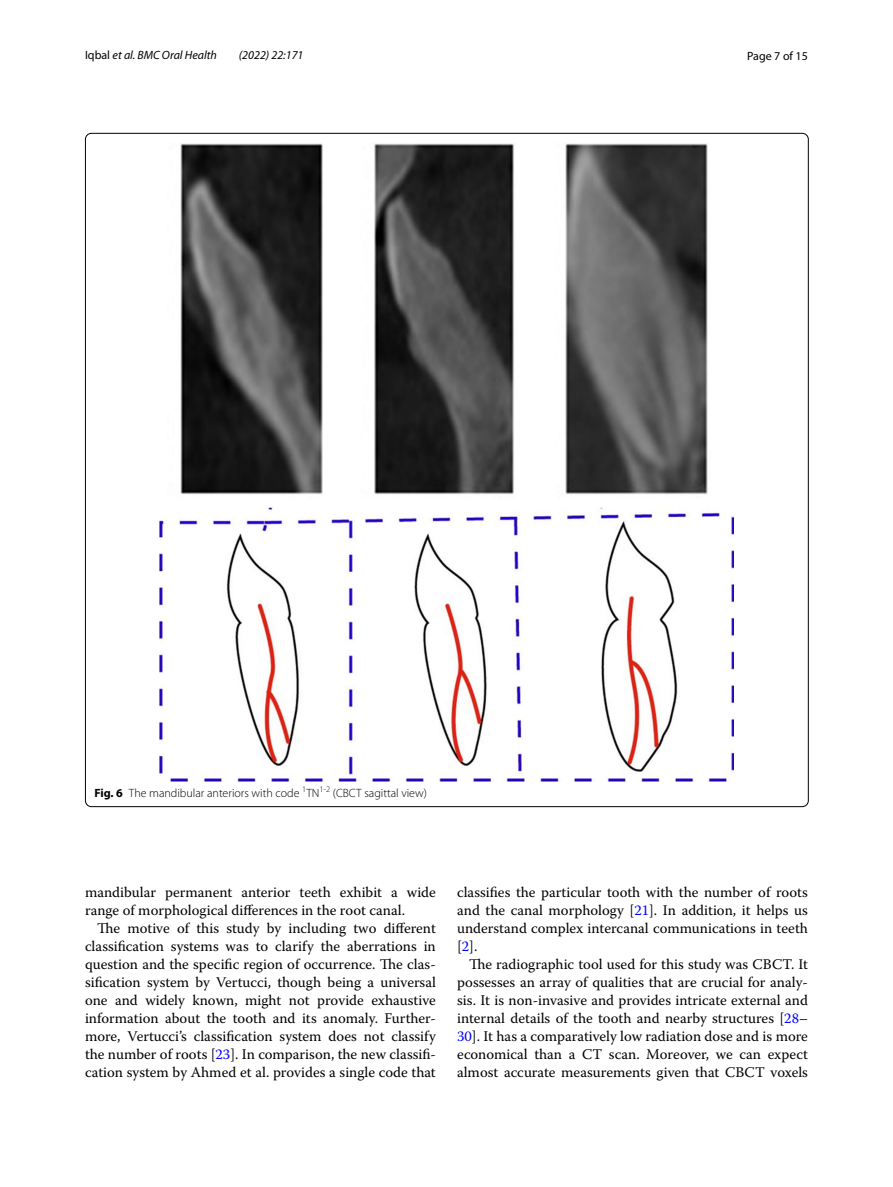
<style>
.page{position:relative;width:893px;height:1187px;background:#fff}
.page>*{position:absolute;margin:0;border:0;box-sizing:border-box;transform-origin:0 0}
.t1{font:14.7px/18px "Warnock Pro";color:#000;text-align:justify}
.t2{font:300 12px "Myriad Pro";color:#000}
.t3{font:italic 12px "Myriad Pro";color:#000}
.t4{font:12px "Myriad Pro";color:#000}
.s1{font-style:normal}
.s2{font-weight:700}
.s3{color:#00f}
</style>
<div class="page">
<img style="left:160px;top:143px;width:574px;height:638px">
<p class="t3" style="left:85px;top:48px;width:133px"><span class="s1">Iqbal</span> et al. BMC Oral Health</p>
<p class="t3" style="left:239px;top:48px;width:66px">(2022) 22:171</p>
<p class="t4" style="left:747px;top:48px;width:62px">Page 7 of 15</p>
<p class="t2" style="left:94px;top:785px;width:334px"><span class="s2">Fig. 6</span> The mandibular anteriors with code <sup>1</sup>TN<sup>1-2</sup> (CBCT sagittal view)</p>
<p class="t1" style="left:85px;top:883px;width:352px">mandibular permanent anterior teeth exhibit a wide range of morphological differences in the root canal.</p>
<p class="t1" style="left:85px;top:919px;width:352px;text-indent:12px">The motive of this study by including two different classification systems was to clarify the aberrations in question and the specific region of occurrence. The clas&shy;sification system by Vertucci, though being a universal one and widely known, might not provide exhaustive information about the tooth and its anomaly. Further&shy;more, Vertucci’s classification system does not classify the number of roots [<span class="s3">23</span>]. In comparison, the new classifi&shy;cation system by Ahmed et al. provides a single code that</p>
<p class="t1" style="left:457px;top:883px;width:352px">classifies the particular tooth with the number of roots and the canal morphology [<span class="s3">21</span>]. In addition, it helps us understand complex intercanal communications in teeth [<span class="s3">2</span>].</p>
<p class="t1" style="left:457px;top:955px;width:352px;text-indent:12px">The radiographic tool used for this study was CBCT. It possesses an array of qualities that are crucial for analy&shy;sis. It is non-invasive and provides intricate external and internal details of the tooth and nearby structures [<span class="s3">28</span>– <span class="s3">30</span>]. It has a comparatively low radiation dose and is more economical than a CT scan. Moreover, we can expect almost accurate measurements given that CBCT voxels</p>
</div>
